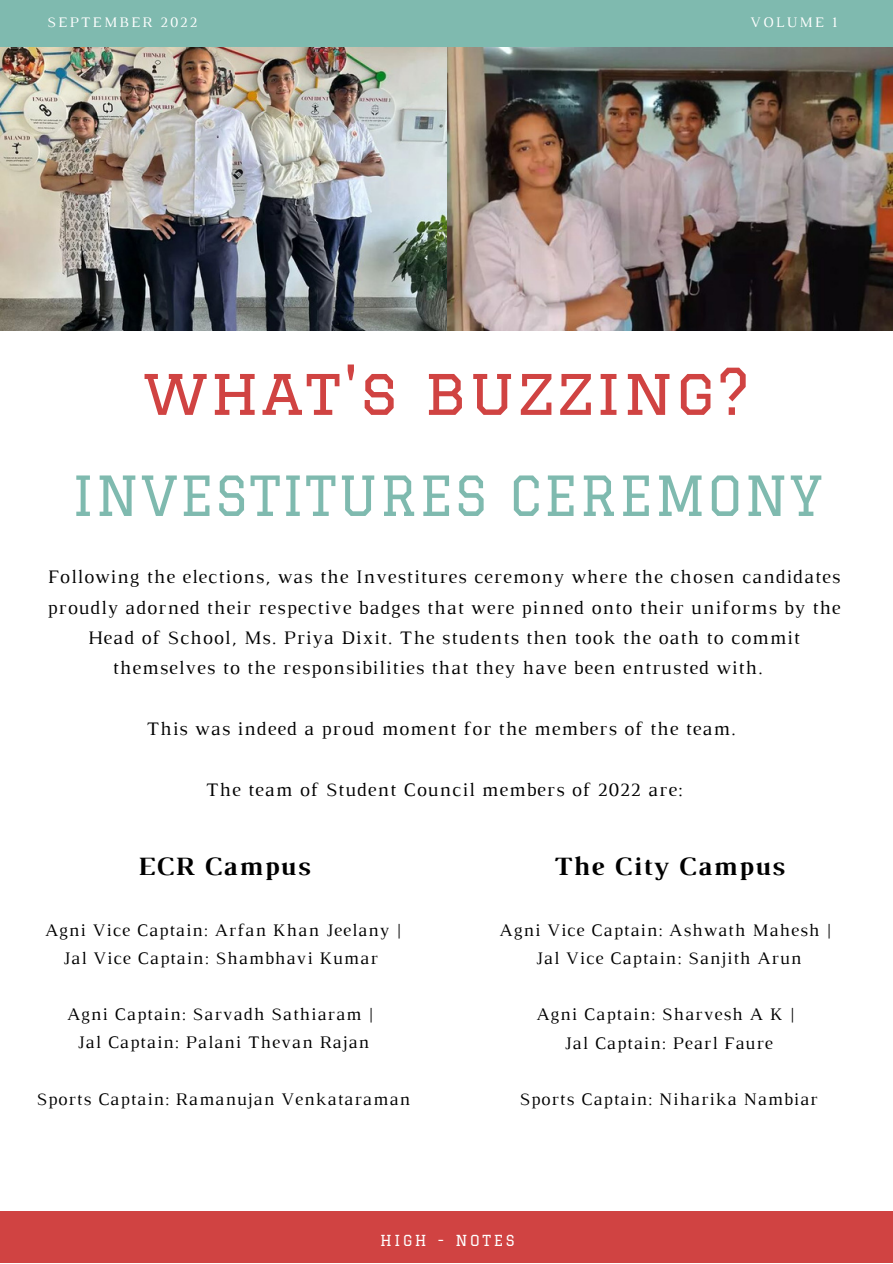
<style>
.page{position:relative;width:893px;height:1264px;background:#fff}
.page>*{position:absolute;margin:0;border:0;box-sizing:border-box;transform-origin:0 0}
.t1{font:63px "Graduate";letter-spacing:.03em;color:#d04342}
.t2{font:54px "Graduate";letter-spacing:.03em;color:#7fbaaf}
.t3{font:700 27px "Luthier";letter-spacing:.05em;color:#000}
.t4{font:19.5px "Luthier";letter-spacing:.05em;color:#000}
.t5{font:18px/28px "Luthier";letter-spacing:.05em;color:#000;text-align:center}
.t6{font:14.85px "Luthier";letter-spacing:.14em;color:#fff}
.t7{font:14.85px "Graduate";letter-spacing:.18em;color:#fff}
</style>
<div class="page">
<div style="left:0;top:0;width:892px;height:47px;background:#7fbaaf"></div>
<div style="left:0;top:1210px;width:892px;height:52px;background:#d04342"></div>
<img style="left:446px;top:47px;width:446px;height:284px">
<img style="left:0;top:47px;width:446px;height:284px">
<p class="t6" style="left:47px;top:17px;width:152px">SEPTEMBER 2022</p>
<p class="t6" style="left:750px;top:17px;width:88px">VOLUME 1</p>
<h1 class="t1" style="left:143px;top:355px;width:607px">what's buzzing?</h1>
<h2 class="t2" style="left:72px;top:464px;width:751px">INVESTITURES CEREMONY</h2>
<p class="t4" style="left:48px;top:569px;width:793px">Following the elections, was the Investitures ceremony where the chosen candidates</p>
<p class="t4" style="left:48px;top:600px;width:794px">proudly adorned their respective badges that were pinned onto their uniforms by the</p>
<p class="t4" style="left:88px;top:630px;width:713px">Head of School, Ms. Priya Dixit. The students then took the oath to commit</p>
<p class="t4" style="left:113px;top:661px;width:651px">themselves to the responsibilities that they have been entrusted with.</p>
<p class="t4" style="left:146px;top:721px;width:590px">This was indeed a proud moment for the members of the team.</p>
<p class="t4" style="left:206px;top:782px;width:478px">The team of Student Council members of 2022 are:</p>
<h3 class="t3" style="left:137px;top:856px;width:174px">ECR Campus</h3>
<h3 class="t3" style="left:553px;top:856px;width:232px">The City Campus</h3>
<p class="t5" style="left:45px;top:917px;width:358px">Agni Vice Captain: Arfan Khan Jeelany |<br>Jal Vice Captain: Shambhavi Kumar</p>
<p class="t5" style="left:499px;top:917px;width:334px">Agni Vice Captain: Ashwath Mahesh |<br>Jal Vice Captain: Sanjith Arun</p>
<p class="t5" style="left:67px;top:1001px;width:308px">Agni Captain: Sarvadh Sathiaram |<br>Jal Captain: Palani Thevan Rajan</p>
<p class="t5" style="left:536px;top:1001px;width:260px">Agni Captain: Sharvesh A K |<br>Jal Captain: Pearl Faure</p>
<p class="t5" style="left:36px;top:1085px;width:375px">Sports Captain: Ramanujan Venkataraman</p>
<p class="t5" style="left:519px;top:1086px;width:300px">Sports Captain: Niharika Nambiar</p>
<p class="t7" style="left:380px;top:1231px;width:136px">HIGH - NOTES</p>
</div>
